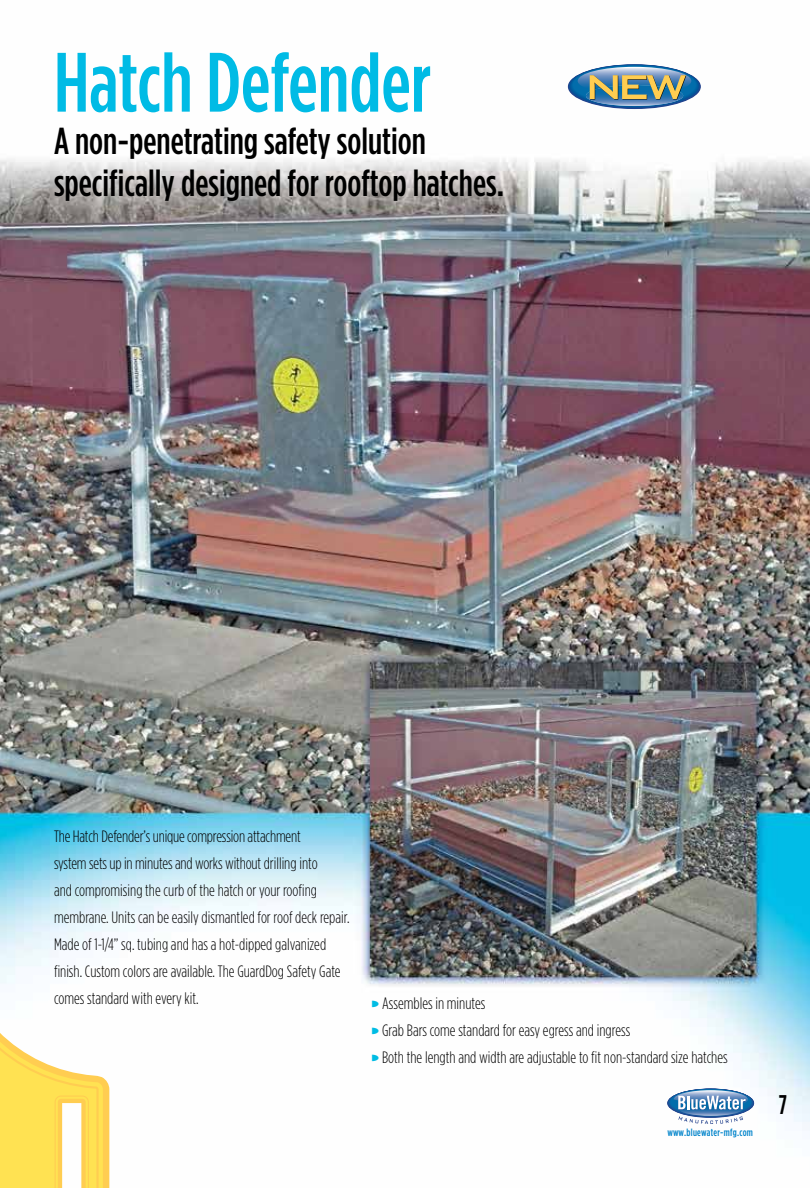
<style>
.page{position:relative;width:810px;height:1188px;background:#fff}
.page>*{position:absolute;margin:0;border:0;box-sizing:border-box;transform-origin:0 0}
.t1{font:500 84px "Gotham Condensed";color:#00bbe5}
.t2{font:500 37.5px/42px "Gotham Condensed";color:#000}
.t3{font:500 27px "Gotham Condensed";color:#000}
.t4{font:300 16.5px/27px "Gotham Condensed";color:#000}
.t5{font:500 10.5px "Gotham Condensed";letter-spacing:.025em;color:#0083ca}
</style>
<div class="page">
<img style="left:0;top:64px;width:810px;height:1124px">
<svg style="left:0;top:921px;width:109px;height:267px"></svg>
<div style="left:670px;top:1090px;width:81px;height:25px;background:#026dab;border-radius:50%"></div>
<svg style="left:674px;top:1090px;width:74px;height:34px"></svg>
<div style="left:573px;top:66px;width:123px;height:38px;background:#026dab;border-radius:50%"></div>
<svg style="left:578px;top:67px;width:113px;height:39px"></svg>
<svg style="left:372px;top:1001px;width:7px;height:7px"></svg>
<svg style="left:372px;top:1028px;width:7px;height:7px"></svg>
<svg style="left:372px;top:1055px;width:7px;height:7px"></svg>
<h1 class="t1" style="left:54px;top:36px;width:379px">Hatch Defender</h1>
<h2 class="t2" style="left:54px;top:119px;width:452px">A non-penetrating safety solution specifically designed for rooftop hatches.</h2>
<p class="t4" style="left:54px;top:823px;width:297px">The Hatch Defender’s unique compression attachment<br>system sets up in minutes and works without drilling into<br>and compromising the curb of the hatch or your roofing membrane. Units can be easily dismantled for roof deck repair.<br>Made of 1-1/4” sq. tubing and has a hot-dipped galvanized finish. Custom colors are available. The GuardDog Safety Gate comes standard with every kit.</p>
<p class="t4" style="left:382px;top:990px;width:347px">Assembles in minutes<br>Grab Bars come standard for easy egress and ingress<br>Both the length and width are adjustable to fit non-standard size hatches</p>
<p class="t5" style="left:667px;top:1127px;width:87px">www.bluewater-mfg.com</p>
<h3 class="t3" style="left:779px;top:1090px;width:10px">7</h3>
</div>
